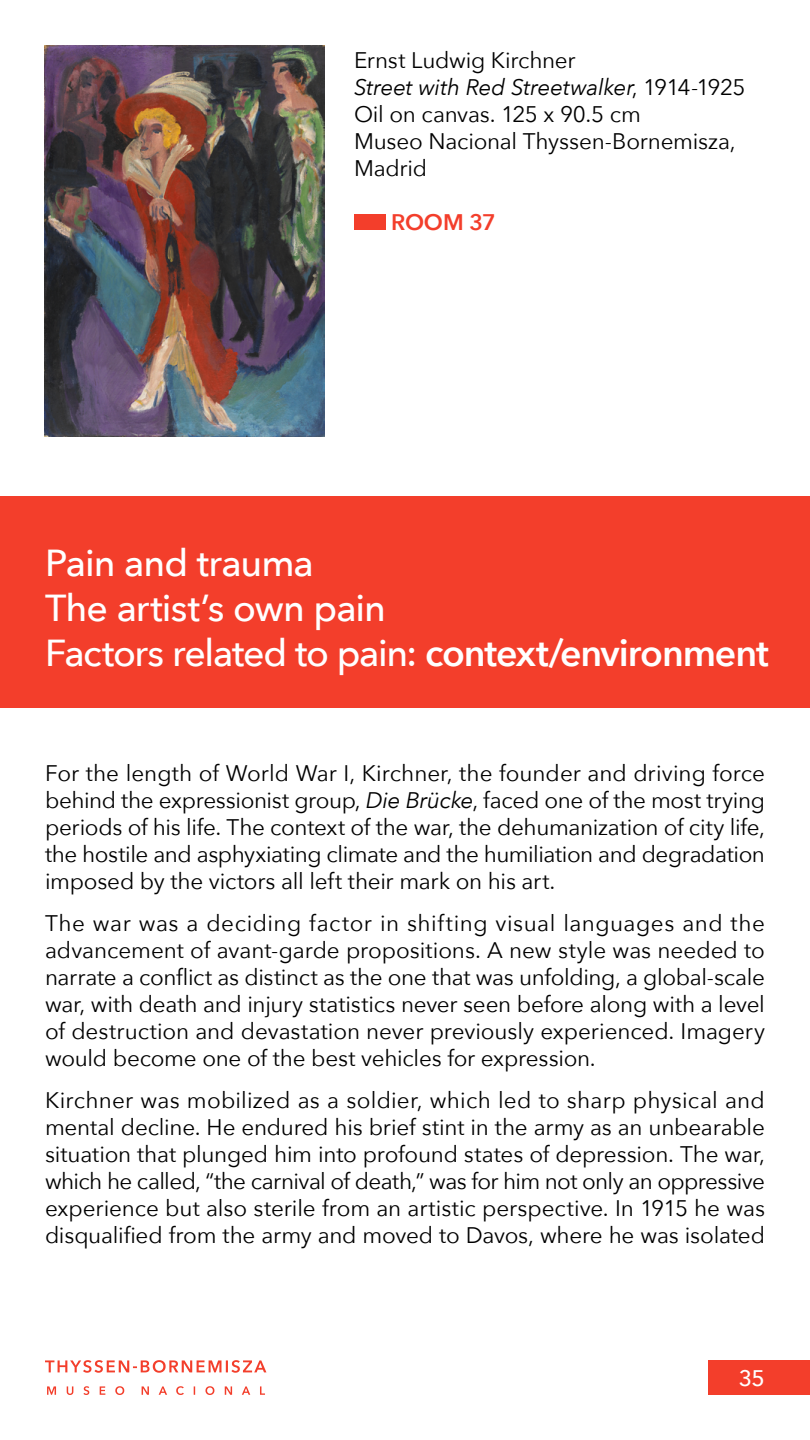
<style>
.page{position:relative;width:810px;height:1440px;background:#fff}
.page>*{position:absolute;margin:0;border:0;box-sizing:border-box;transform-origin:0 0}
.t1{font:500 37.5px/45px "Avenir Next";letter-spacing:-.03em;color:#fff}
.t2{font:22.5px/27px "Avenir Next";letter-spacing:-.01em;color:#000;text-align:justify}
.t3{font:600 22.5px "Avenir Next";letter-spacing:-.01em;color:#f33e2b}
.t4{font:500 22.5px "Avenir Next";color:#fff}
.s1{font-style:italic}
.s2{font-weight:600}
</style>
<div class="page">
<div style="left:708px;top:1360px;width:102px;height:35px;background:#f33e2b"></div>
<svg style="left:47px;top:1386px;width:218px;height:9px"></svg>
<svg style="left:45px;top:1360px;width:221px;height:13px"></svg>
<div style="left:0;top:496px;width:810px;height:212px;background:#f33e2b"></div>
<div style="left:354px;top:214px;width:32px;height:16px;background:#f33e2b"></div>
<img style="left:44px;top:45px;width:281px;height:391px">
<p class="t2" style="left:354px;top:45px;width:393px;text-align:left">Ernst Ludwig Kirchner<br><span class="s1">Street with Red Streetwalker</span>, 1914-1925<br>Oil on canvas. 125 x 90.5 cm<br>Museo Nacional Thyssen-Bornemisza,<br>Madrid</p>
<p class="t3" style="left:391px;top:202px;width:106px">ROOM 37</p>
<h1 class="t1" style="left:45px;top:539px;width:725px">Pain and trauma<br>The artist’s own pain<br>Factors related to pain: <span class="s2">context/environment</span></h1>
<p class="t2" style="left:45px;top:759px;width:722px">For the length of World War I, Kirchner, the founder and driving force behind the expressionist group, <span class="s1">Die Brücke</span>, faced one of the most trying periods of his life. The context of the war, the dehumanization of city life, the hostile and asphyxiating climate and the humiliation and degradation imposed by the victors all left their mark on his art.</p>
<p class="t2" style="left:45px;top:909px;width:722px">The war was a deciding factor in shifting visual languages and the advancement of avant-garde propositions. A new style was needed to narrate a conflict as distinct as the one that was unfolding, a global-scale war, with death and injury statistics never seen before along with a level of destruction and devastation never previously experienced. Imagery would become one of the best vehicles for expression.</p>
<p class="t2" style="left:45px;top:1086px;width:722px">Kirchner was mobilized as a soldier, which led to sharp physical and mental decline. He endured his brief stint in the army as an unbearable situation that plunged him into profound states of depression. The war, which he called, “the carnival of death,” was for him not only an oppressive experience but also sterile from an artistic perspective. In 1915 he was disqualified from the army and moved to Davos, where he was isolated</p>
<p class="t4" style="left:739px;top:1359px;width:28px">35</p>
</div>
